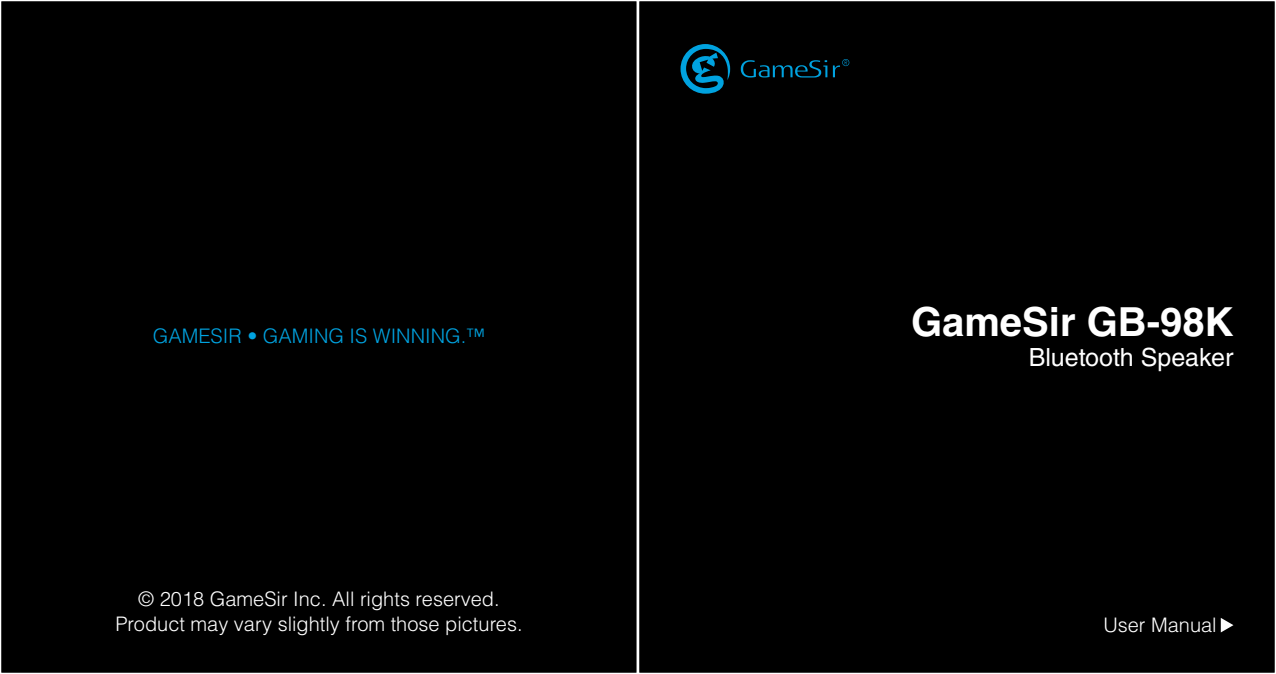
<style>
.page{position:relative;width:1276px;height:674px;background:#fff}
.page>*{position:absolute;margin:0;border:0;box-sizing:border-box;transform-origin:0 0}
.t1{font:700 40px "Helvetica LT Std";color:#fff}
.t2{font:25px "Helvetica LT Std";color:#fff}
.t3{font:300 20px/25.5px "Helvetica LT Std";color:#fff;text-align:center}
.t4{font:300 20px "Helvetica LT Std";color:#00a2df}
</style>
<div class="page">
<div style="left:0;top:0;width:638px;height:673px;background:linear-gradient(to right,#000,#010101)"></div>
<div style="left:638px;top:0;width:638px;height:673px;background:#000"></div>
<svg style="left:1220px;top:618px;width:13px;height:14px"></svg>
<svg style="left:680px;top:44px;width:50px;height:50px"></svg>
<svg style="left:741px;top:60px;width:86px;height:18px"></svg>
<svg style="left:833px;top:59px;width:16px;height:18px"></svg>
<p class="t4" style="left:153px;top:323px;width:334px">GAMESIR • GAMING IS WINNING.™</p>
<p class="t3" style="left:115px;top:585px;width:409px">© 2018 GameSir Inc. All rights reserved.<br>Product may vary slightly from those pictures.</p>
<h1 class="t1" style="left:911px;top:297px;width:324px">GameSir GB-98K</h1>
<p class="t2" style="left:1028px;top:342px;width:206px">Bluetooth Speaker</p>
<p class="t3" style="left:1103px;top:612px;width:115px">User Manual</p>
</div>
